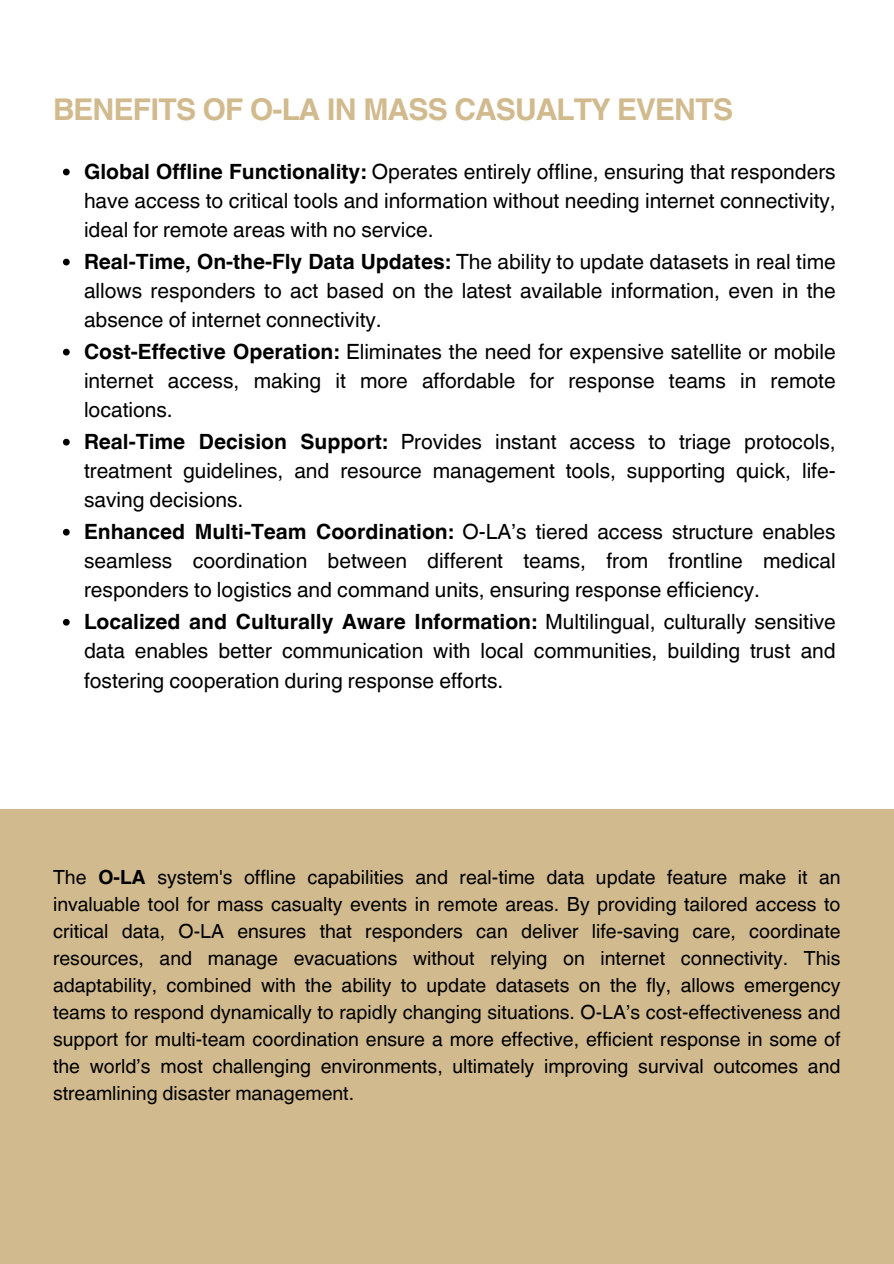
<style>
.page{position:relative;width:894px;height:1264px;background:#fff}
.page>*{position:absolute;margin:0;border:0;box-sizing:border-box;transform-origin:0 0}
.t1{font:700 30px "Helvetica World";letter-spacing:-.025em;color:#d1ba8e}
.t2{font:21px/29.2px "Helvetica World";color:#000;text-align:justify}
.t3{font:19.5px/27px "Helvetica World";color:#000;text-align:justify}
.s1{font-weight:700}
</style>
<div class="page">
<svg style="left:63px;top:169px;width:7px;height:6px"></svg>
<svg style="left:63px;top:259px;width:7px;height:6px"></svg>
<svg style="left:63px;top:349px;width:7px;height:6px"></svg>
<svg style="left:63px;top:439px;width:7px;height:6px"></svg>
<svg style="left:63px;top:529px;width:7px;height:6px"></svg>
<svg style="left:63px;top:619px;width:7px;height:6px"></svg>
<div style="left:0;top:809px;width:893px;height:454px;background:#d1ba8e"></div>
<h1 class="t1" style="left:53px;top:85px;width:681px">BENEFITS OF O-LA IN MASS CASUALTY EVENTS</h1>
<p class="t2" style="left:84px;top:157px;width:753px"><span class="s1">Global Offline Functionality:</span> Operates entirely offline, ensuring that responders have access to critical tools and information without needing internet connectivity, ideal for remote areas with no service.</p>
<p class="t2" style="left:84px;top:247px;width:753px"><span class="s1">Real-Time, On-the-Fly Data Updates:</span> The ability to update datasets in real time allows responders to act based on the latest available information, even in the absence of internet connectivity.</p>
<p class="t2" style="left:84px;top:337px;width:753px"><span class="s1">Cost-Effective Operation:</span> Eliminates the need for expensive satellite or mobile internet access, making it more affordable for response teams in remote locations.</p>
<p class="t2" style="left:84px;top:427px;width:753px"><span class="s1">Real-Time Decision Support:</span> Provides instant access to triage protocols, treatment guidelines, and resource management tools, supporting quick, life&shy;saving decisions.</p>
<p class="t2" style="left:84px;top:517px;width:753px"><span class="s1">Enhanced Multi-Team Coordination:</span> O-LA’s tiered access structure enables seamless coordination between different teams, from frontline medical responders to logistics and command units, ensuring response efficiency.</p>
<p class="t2" style="left:84px;top:607px;width:753px"><span class="s1">Localized and Culturally Aware Information:</span> Multilingual, culturally sensitive data enables better communication with local communities, building trust and fostering cooperation during response efforts.</p>
<p class="t3" style="left:53px;top:863px;width:788px">The <span class="s1">O-LA</span> system's offline capabilities and real-time data update feature make it an invaluable tool for mass casualty events in remote areas. By providing tailored access to critical data, O-LA ensures that responders can deliver life-saving care, coordinate resources, and manage evacuations without relying on internet connectivity. This adaptability, combined with the ability to update datasets on the fly, allows emergency teams to respond dynamically to rapidly changing situations. O-LA’s cost-effectiveness and support for multi-team coordination ensure a more effective, efficient response in some of the world’s most challenging environments, ultimately improving survival outcomes and streamlining disaster management.</p>
</div>
